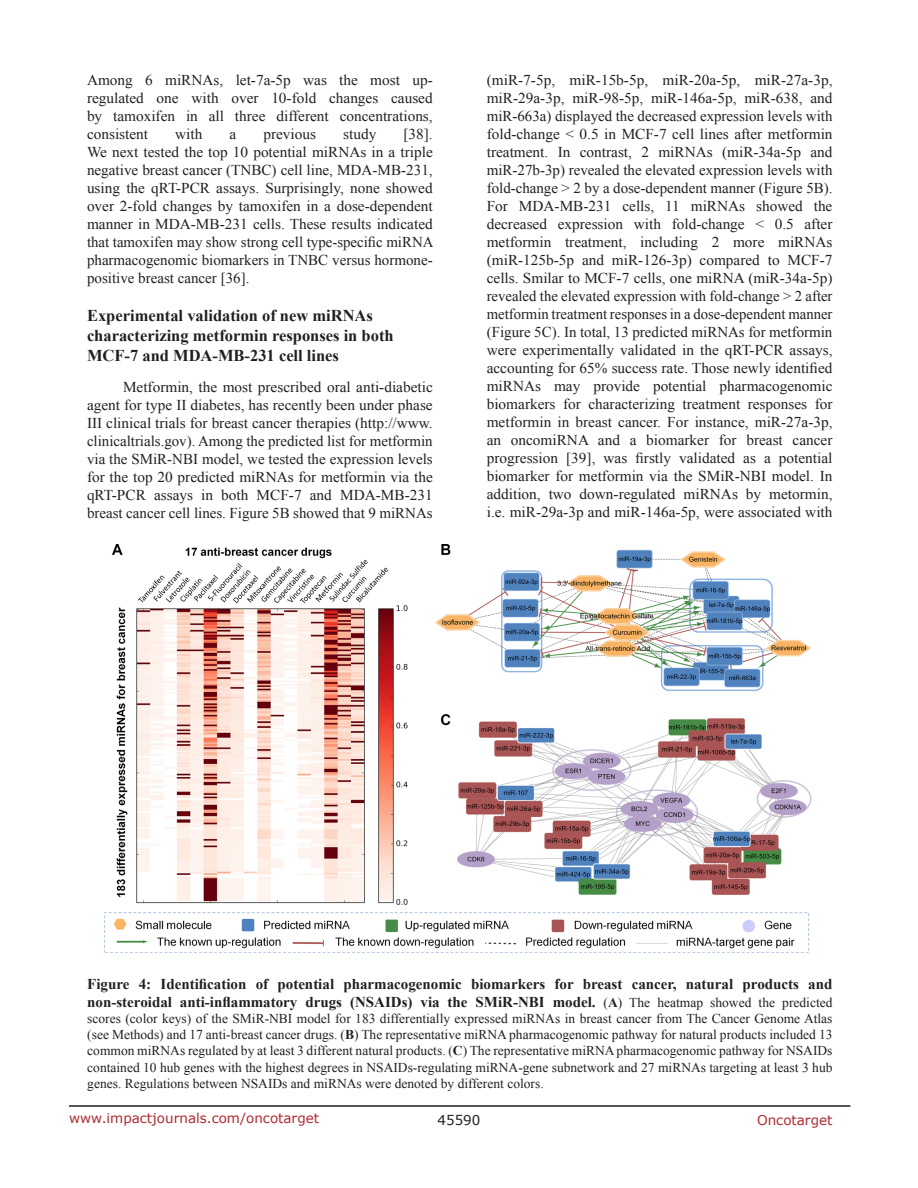
<style>
.page{position:relative;width:918px;height:1188px;background:#fff}
.page>*{position:absolute;margin:0;border:0;box-sizing:border-box;transform-origin:0 0}
.t1{font:700 16.5px/19.8px "Times New Roman";color:#231f20}
.t2{font:15px/18px "Times New Roman";color:#231f20;text-align:justify}
.t3{font:700 15px/18px "Times New Roman";color:#231f20}
.t4{font:13.5px/16.2px "Times New Roman";color:#231f20;text-align:justify}
.t5{font:13.5px "Verdana";color:#ac2b31}
.t6{font:13.5px "Verdana";color:#231f20}
.s1{font-weight:400;font-size:13.5px}
.s2{font-size:13.5px}
.s3{font-weight:700}
</style>
<div class="page">
<hr style="left:69px;top:1105px;width:781px;height:2px;background:#231f20">
<img style="left:105px;top:544px;width:707px;height:407px">
<p class="t2" style="left:87px;top:71px;width:347px">Among 6 miRNAs, let-7a-5p was the most up&shy;regulated one with over 10-fold changes caused by tamoxifen in all three different concentrations, consistent</p>
<p class="t2" style="left:175px;top:125px;width:29px">with</p>
<p class="t2" style="left:230px;top:125px;width:8px">a</p>
<p class="t2" style="left:263px;top:125px;width:54px">previous</p>
<p class="t2" style="left:343px;top:125px;width:35px">study</p>
<p class="t2" style="left:87px;top:125px;width:348px;text-indent:316px">[38].<br>We next tested the top 10 potential miRNAs in a triple negative breast cancer (TNBC) cell line, MDA-MB-231, using the qRT-PCR assays. Surprisingly, none showed over 2-fold changes by tamoxifen in a dose-dependent manner in MDA-MB-231 cells. These results indicated that tamoxifen may show strong cell type-specific miRNA pharmacogenomic biomarkers in TNBC versus hormone&shy;positive breast cancer [36].</p>
<p class="t1" style="left:87px;top:305px;width:308px">Experimental validation of new miRNAs characterizing metformin responses in both<br>MCF-7 and MDA-MB-231 cell lines</p>
<p class="t2" style="left:87px;top:378px;width:347px;text-indent:36px">Metformin, the most prescribed oral anti-diabetic agent for type II diabetes, has recently been under phase III clinical trials for breast cancer therapies (http://www. clinicaltrials.gov). Among the predicted list for metformin via the SMiR-NBI model, we tested the expression levels for the top 20 predicted miRNAs for metformin via the qRT-PCR assays in both MCF-7 and MDA-MB-231 breast cancer cell lines. Figure 5B showed that 9 miRNAs</p>
<p class="t2" style="left:487px;top:71px;width:347px">(miR-7-5p, miR-15b-5p, miR-20a-5p, miR-27a-3p, miR-29a-3p, miR-98-5p, miR-146a-5p, miR-638, and miR-663a) displayed the decreased expression levels with fold-change &lt; 0.5 in MCF-7 cell lines after metformin treatment. In contrast, 2 miRNAs (miR-34a-5p and miR-27b-3p) revealed the elevated expression levels with fold-change &gt; 2 by a dose-dependent manner (Figure 5B).<br>For MDA-MB-231 cells, 11 miRNAs showed the decreased expression with fold-change &lt; 0.5 after metformin treatment, including 2 more miRNAs (miR-125b-5p and miR-126-3p) compared to MCF-7 cells. Smilar to MCF-7 cells, one miRNA (miR-34a-5p) revealed the elevated expression with fold-change &gt; 2 after metformin treatment responses in a dose-dependent manner (Figure 5C). In total, 13 predicted miRNAs for metformin were experimentally validated in the qRT-PCR assays, accounting for 65% success rate. Those newly identified miRNAs may provide potential pharmacogenomic biomarkers for characterizing treatment responses for metformin in breast cancer. For instance, miR-27a-3p, an oncomiRNA and a biomarker for breast cancer progression [39], was firstly validated as a potential biomarker for metformin via the SMiR-NBI model. In addition, two down-regulated miRNAs by metormin, i.e. miR-29a-3p and miR-146a-5p, were associated with</p>
<p class="t3" style="left:87px;top:974px;width:747px">Figure 4: Identification of potential pharmacogenomic biomarkers for breast cancer, natural products and non-steroidal anti-inflammatory drugs (NSAIDs) via the SMiR-NBI model. <span class="s1">(</span><span class="s2">A</span><span class="s1">) The heatmap showed the predicted</span></p>
<p class="t4" style="left:87px;top:1010px;width:747px">scores (color keys) of the SMiR-NBI model for 183 differentially expressed miRNAs in breast cancer from The Cancer Genome Atlas (see Methods) and 17 anti-breast cancer drugs. (<span class="s3">B</span>) The representative miRNA pharmacogenomic pathway for natural products included 13 common miRNAs regulated by at least 3 different natural products. (<span class="s3">C</span>) The representative miRNA pharmacogenomic pathway for NSAIDs contained 10 hub genes with the highest degrees in NSAIDs-regulating miRNA-gene subnetwork and 27 miRNAs targeting at least 3 hub genes. Regulations between NSAIDs and miRNAs were denoted by different colors.</p>
<p class="t5" style="left:69px;top:1109px;width:252px">www.impactjournals.com/oncotarget</p>
<p class="t6" style="left:438px;top:1111px;width:44px">45590</p>
<p class="t5" style="left:757px;top:1111px;width:77px">Oncotarget</p>
</div>
